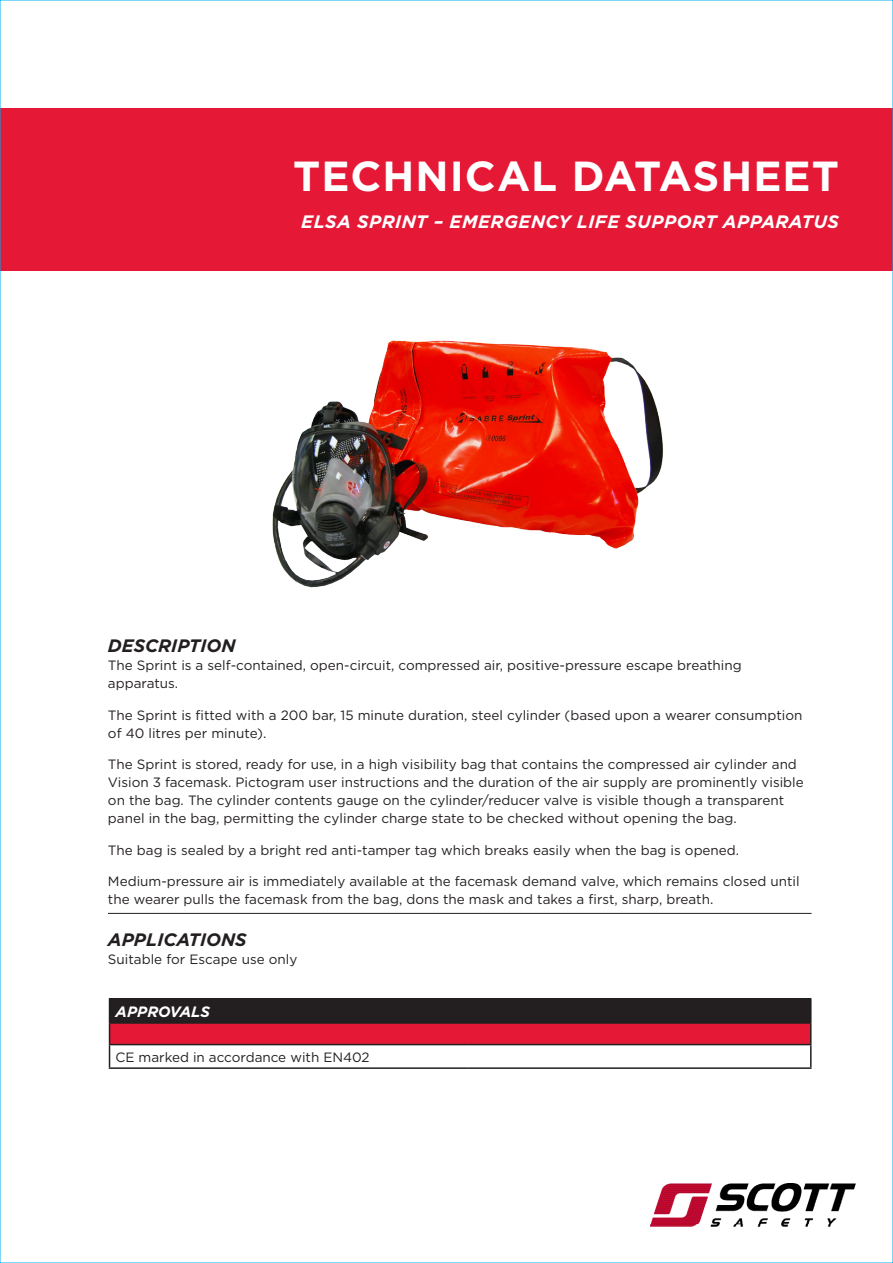
<style>
.page{position:relative;width:893px;height:1263px;background:#fff}
.page>*{position:absolute;margin:0;border:0;box-sizing:border-box;transform-origin:0 0}
.t1{font:700 42px "Gotham";letter-spacing:.025em;color:#fff}
.t2{font:italic 700 18px "Gotham";letter-spacing:.025em;color:#fff}
.t3{font:italic 700 18px "Gotham";color:#231f20}
.t4{font:italic 700 15px "Gotham";color:#fff}
.body_stone_serif{font:13.5px/18px "Gotham";color:#231f20}
</style>
<div class="page">
<div style="left:0;top:108px;width:893px;height:163px;background:#e51836"></div>
<hr style="left:108px;top:913px;width:703px;height:1px;background:#231f20">
<img style="left:650px;top:1184px;width:206px;height:43px">
<hr style="left:109px;top:998px;width:359px;height:2px;background:#231f20">
<hr style="left:468px;top:998px;width:343px;height:2px;background:#231f20">
<svg style="left:109px;top:1000px;width:702px;height:67px"></svg>
<hr style="left:109px;top:1044px;width:359px;height:1px;background:#231f20">
<hr style="left:468px;top:1044px;width:343px;height:1px;background:#231f20">
<hr style="left:109px;top:1067px;width:359px;height:2px;background:#231f20">
<hr style="left:468px;top:1067px;width:343px;height:2px;background:#231f20">
<img style="left:272px;top:340px;width:391px;height:248px">
<p class="t1" style="left:293px;top:148px;width:547px">TECHNICAL DATASHEET</p>
<p class="t2" style="left:301px;top:210px;width:539px">ELSA SPRINT – EMERGENCY LIFE SUPPORT APPARATUS</p>
<p class="t3" style="left:108px;top:634px;width:129px">DESCRIPTION</p>
<p class="body_stone_serif" style="left:108px;top:656px;width:635px">The Sprint is a self-contained, open-circuit, compressed air, positive-pressure escape breathing apparatus.</p>
<p class="body_stone_serif" style="left:108px;top:706px;width:696px">The Sprint is fitted with a 200 bar, 15 minute duration, steel cylinder (based upon a wearer consumption of 40 litres per minute).</p>
<p class="body_stone_serif" style="left:108px;top:755px;width:697px">The Sprint is stored, ready for use, in a high visibility bag that contains the compressed air cylinder and Vision 3 facemask. Pictogram user instructions and the duration of the air supply are prominently visible on the bag. The cylinder contents gauge on the cylinder/reducer valve is visible though a transparent panel in the bag, permitting the cylinder charge state to be checked without opening the bag.</p>
<p class="body_stone_serif" style="left:108px;top:841px;width:633px">The bag is sealed by a bright red anti-tamper tag which breaks easily when the bag is opened.</p>
<p class="body_stone_serif" style="left:108px;top:872px;width:693px">Medium-pressure air is immediately available at the facemask demand valve, which remains closed until the wearer pulls the facemask from the bag, dons the mask and takes a first, sharp, breath.</p>
<p class="t3" style="left:108px;top:927px;width:140px">APPLICATIONS</p>
<p class="body_stone_serif" style="left:108px;top:949px;width:191px">Suitable for Escape use only</p>
<p class="t4" style="left:116px;top:1002px;width:96px">APPROVALS</p>
<p class="body_stone_serif" style="left:116px;top:1048px;width:256px">CE marked in accordance with EN402</p>
</div>
